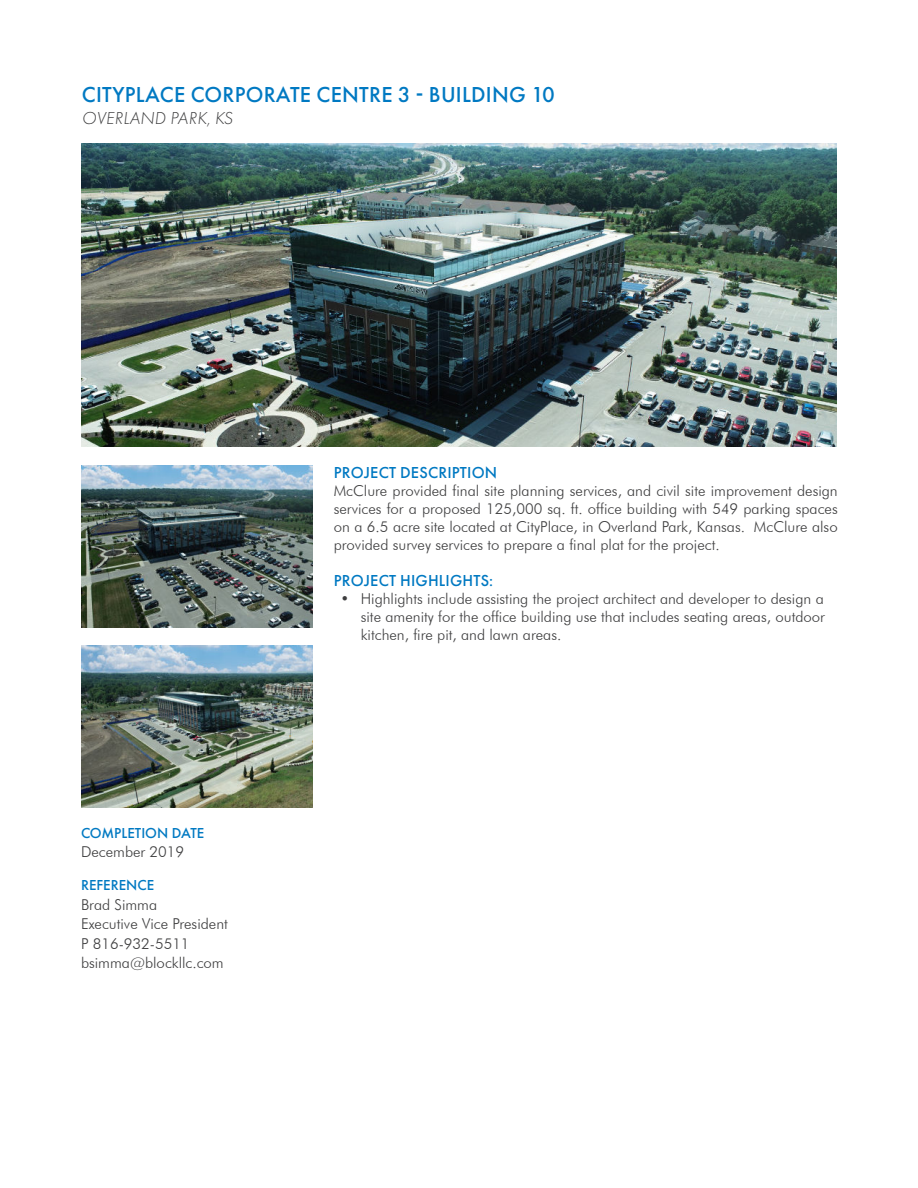
<style>
.page{position:relative;width:918px;height:1188px;background:#fff}
.page>*{position:absolute;margin:0;border:0;box-sizing:border-box;transform-origin:0 0}
.t1{font:500 22.5px "Futura PT";letter-spacing:.01em;color:#0079c2}
.t2{font:italic 300 18px "Futura PT";letter-spacing:.01em;color:#3e3e3f}
.t3{font:500 16.5px "Futura PT";letter-spacing:.01em;color:#0079c2}
.t4{font:300 15px/18px "Futura BT";color:#3e3e3f;text-align:justify}
.t5{font:500 15px "Futura PT";color:#0079c2}
</style>
<div class="page">
<img style="left:81px;top:143px;width:756px;height:303px">
<img style="left:81px;top:465px;width:232px;height:162px">
<img style="left:81px;top:646px;width:232px;height:162px">
<h1 class="t1" style="left:82px;top:81px;width:475px">CITYPLACE CORPORATE CENTRE 3 - BUILDING 10</h1>
<p class="t2" style="left:82px;top:111px;width:152px">OVERLAND PARK, KS</p>
<p class="t5" style="left:81px;top:824px;width:125px">COMPLETION DATE</p>
<p class="t4" style="left:81px;top:844px;width:105px">December 2019</p>
<p class="t5" style="left:81px;top:876px;width:75px">REFERENCE</p>
<p class="t4" style="left:81px;top:896px;width:148px;line-height:19.5px;text-align:left">Brad Simma<br>Executive Vice President<br>P 816-932-5511 bsimma@blockllc.com</p>
<p class="t3" style="left:334px;top:462px;width:165px">PROJECT DESCRIPTION</p>
<p class="t4" style="left:334px;top:483px;width:505px">McClure provided final site planning services, and civil site improvement design services for a proposed 125,000 sq. ft. office building with 549 parking spaces on a 6.5 acre site located at CityPlace, in Overland Park, Kansas. McClure also provided survey services to prepare a final plat for the project.</p>
<p class="t3" style="left:334px;top:570px;width:161px">PROJECT HIGHLIGHTS:</p>
<p class="t4" style="left:361px;top:591px;width:466px;text-indent:-20px">• Highlights include assisting the project architect and developer to design a site amenity for the office building use that includes seating areas, outdoor kitchen, fire pit, and lawn areas.</p>
</div>
